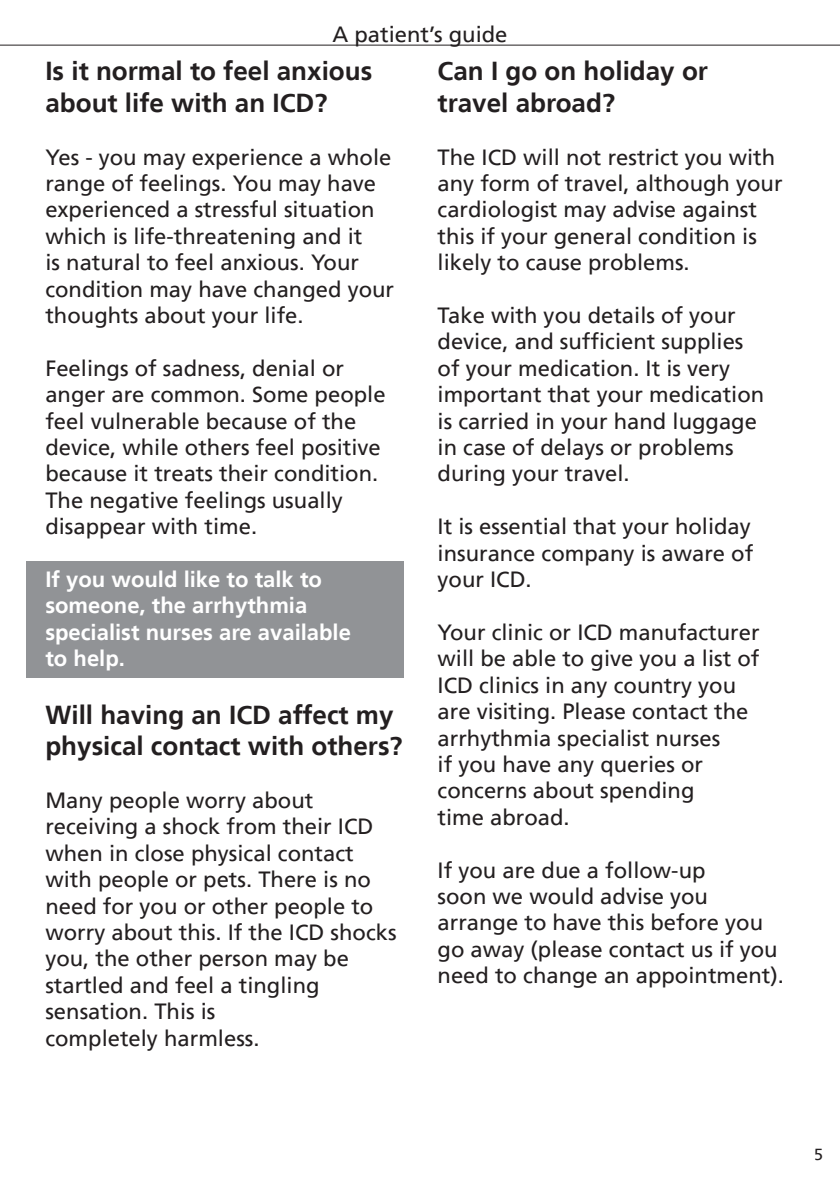
<style>
.page{position:relative;width:840px;height:1191px;background:#fff}
.page>*{position:absolute;margin:0;border:0;box-sizing:border-box;transform-origin:0 0}
.t1{font:700 26px/31.2px "Frutiger";color:#231f20}
.t2{font:22px/26.4px "Frutiger";color:#231f20}
.t3{font:700 22px/26.4px "Frutiger";color:#fff}
.t4{font:16px "Frutiger";color:#231f20}
</style>
<div class="page">
<hr style="left:0;top:45px;width:839px;height:1px;background:#231f20">
<div style="left:26px;top:561px;width:377px;height:116px;background:#919396"></div>
<p class="t2" style="left:332px;top:21px;width:176px">A patient’s guide</p>
<p class="t1" style="left:45px;top:56px;width:328px">Is it normal to feel anxious about life with an ICD?</p>
<p class="t2" style="left:45px;top:144px;width:350px">Yes - you may experience a whole range of feelings. You may have experienced a stressful situation which is life-threatening and it<br>is natural to feel anxious. Your condition may have changed your thoughts about your life.</p>
<p class="t2" style="left:45px;top:355px;width:341px">Feelings of sadness, denial or anger are common. Some people feel vulnerable because of the device, while others feel positive because it treats their condition.<br>The negative feelings usually disappear with time.</p>
<p class="t3" style="left:45px;top:566px;width:307px">If you would like to talk to someone, the arrhythmia specialist nurses are available to help.</p>
<p class="t1" style="left:45px;top:699px;width:358px">Will having an ICD affect my physical contact with others?</p>
<p class="t2" style="left:45px;top:787px;width:352px">Many people worry about receiving a shock from their ICD when in close physical contact with people or pets. There is no need for you or other people to worry about this. If the ICD shocks you, the other person may be startled and feel a tingling sensation. This is<br>completely harmless.</p>
<p class="t1" style="left:437px;top:56px;width:272px">Can I go on holiday or travel abroad?</p>
<p class="t2" style="left:437px;top:144px;width:346px">The ICD will not restrict you with any form of travel, although your cardiologist may advise against this if your general condition is likely to cause problems.</p>
<p class="t2" style="left:437px;top:302px;width:328px">Take with you details of your device, and sufficient supplies of your medication. It is very important that your medication is carried in your hand luggage in case of delays or problems during your travel.</p>
<p class="t2" style="left:437px;top:513px;width:317px;text-align:justify">It is essential that your holiday insurance company is aware of your ICD.</p>
<p class="t2" style="left:437px;top:619px;width:323px">Your clinic or ICD manufacturer will be able to give you a list of<br>ICD clinics in any country you are visiting. Please contact the arrhythmia specialist nurses</p>
<p class="t2" style="left:437px;top:751px;width:267px">if you have any queries or concerns about spending time abroad.</p>
<p class="t2" style="left:437px;top:857px;width:269px">If you are due a follow-up</p>
<p class="t2" style="left:437px;top:883px;width:272px">soon we would advise you</p>
<p class="t2" style="left:437px;top:909px;width:347px">arrange to have this before you go away (please contact us if you need to change an appointment).</p>
<p class="t4" style="left:813px;top:1144px;width:10px">5</p>
</div>
